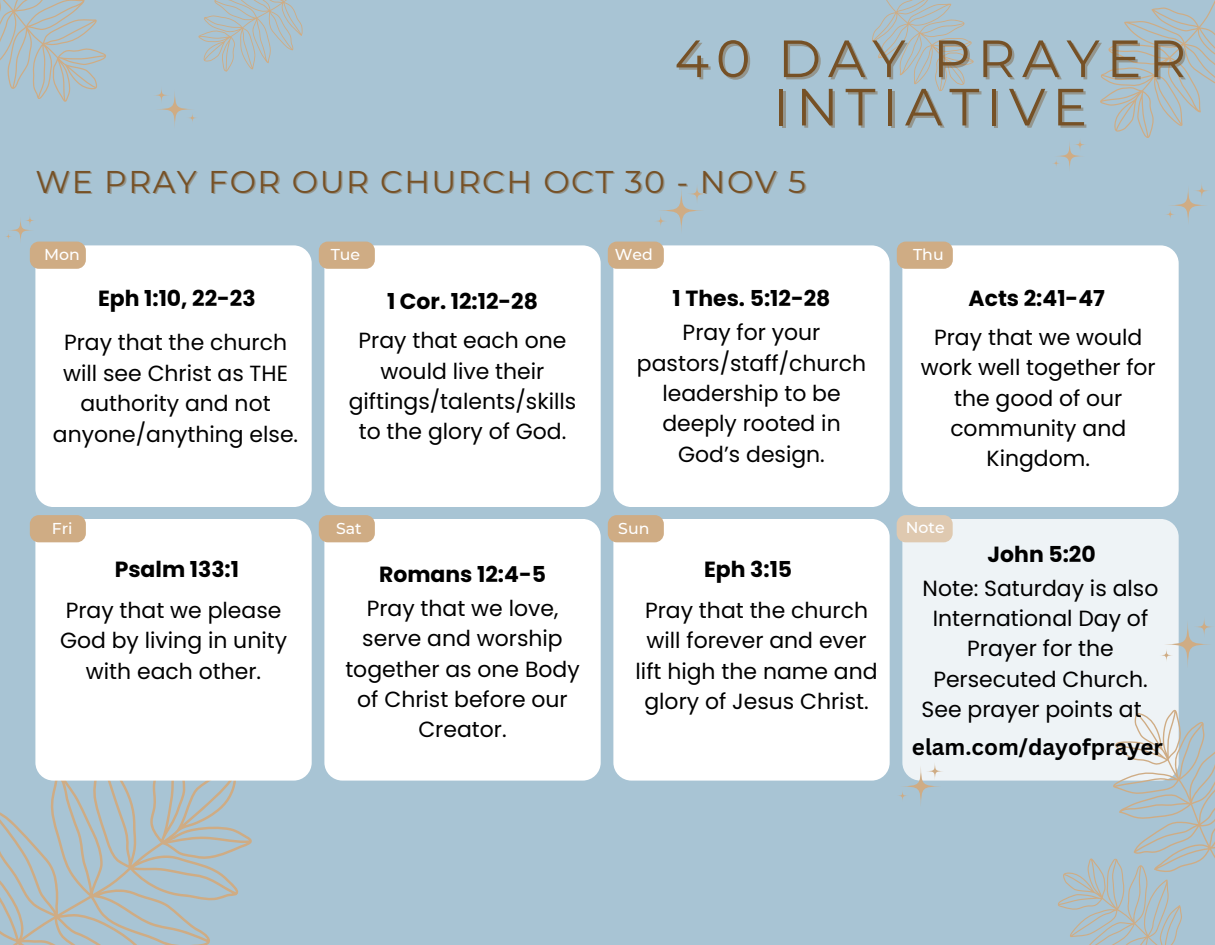
<style>
.page{position:relative;width:1215px;height:945px;background:#a8c4d4}
.page>*{position:absolute;margin:0;border:0;box-sizing:border-box;transform-origin:0 0}
.t1{font:52.35px/48.3px "Montserrat";letter-spacing:.13em;color:#765126;text-align:center}
.t2{font:31.35px "Montserrat";letter-spacing:.05em;color:#765126}
.t3{font:700 22.35px "Canva Sans";color:#000}
.t4{font:21.9px/30.3px "Poppins";color:#000;text-align:center}
.t5{font:700 21.9px "Poppins";color:#000}
.t6{font:500 15.75px "Montserrat";color:#fff}
</style>
<div class="page">
<svg style="left:0;top:0;width:106px;height:102px"></svg>
<svg style="left:1100px;top:0;width:115px;height:138px"></svg>
<svg style="left:198px;top:0;width:105px;height:72px"></svg>
<svg style="left:872px;top:0;width:102px;height:91px"></svg>
<div style="left:35px;top:245px;width:277px;height:262px;background:#fff;border-radius:18px"></div>
<div style="left:324px;top:245px;width:277px;height:262px;background:#fff;border-radius:18px"></div>
<div style="left:30px;top:242px;width:56px;height:27px;background:#cfac84;border-radius:9px"></div>
<div style="left:319px;top:242px;width:56px;height:27px;background:#cfac84;border-radius:9px"></div>
<svg style="left:0;top:781px;width:252px;height:164px"></svg>
<div style="left:35px;top:519px;width:277px;height:262px;background:#fff;border-radius:18px"></div>
<div style="left:324px;top:519px;width:277px;height:262px;background:#fff;border-radius:18px"></div>
<div style="left:613px;top:519px;width:277px;height:262px;background:#fff;border-radius:18px"></div>
<div style="left:30px;top:515px;width:56px;height:27px;background:#cfac84;border-radius:9px"></div>
<div style="left:319px;top:515px;width:56px;height:27px;background:#cfac84;border-radius:9px"></div>
<div style="left:613px;top:245px;width:277px;height:262px;background:#fff;border-radius:18px"></div>
<div style="left:608px;top:242px;width:56px;height:27px;background:#cfac84;border-radius:9px"></div>
<div style="left:608px;top:515px;width:56px;height:27px;background:#cfac84;border-radius:9px"></div>
<div style="left:902px;top:519px;width:277px;height:262px;background:#eef3f6;border-radius:18px"></div>
<div style="left:897px;top:515px;width:56px;height:27px;background:#dfc9b0;border-radius:9px"></div>
<div style="left:902px;top:245px;width:277px;height:262px;background:#fff;border-radius:18px"></div>
<div style="left:897px;top:242px;width:56px;height:27px;background:#cfac84;border-radius:9px"></div>
<svg style="left:658px;top:188px;width:46px;height:45px"></svg>
<svg style="left:654px;top:214px;width:13px;height:14px"></svg>
<svg style="left:687px;top:184px;width:20px;height:20px"></svg>
<svg style="left:7px;top:217px;width:27px;height:27px"></svg>
<svg style="left:4px;top:232px;width:8px;height:8px"></svg>
<svg style="left:24px;top:214px;width:12px;height:12px"></svg>
<svg style="left:1164px;top:620px;width:48px;height:48px"></svg>
<svg style="left:1160px;top:648px;width:13px;height:14px"></svg>
<svg style="left:1194px;top:616px;width:21px;height:21px"></svg>
<svg style="left:1047px;top:689px;width:168px;height:256px"></svg>
<svg style="left:155px;top:90px;width:39px;height:38px"></svg>
<svg style="left:187px;top:112px;width:11px;height:11px"></svg>
<svg style="left:153px;top:87px;width:17px;height:17px"></svg>
<svg style="left:1168px;top:185px;width:40px;height:40px"></svg>
<svg style="left:1164px;top:209px;width:12px;height:11px"></svg>
<svg style="left:1193px;top:182px;width:18px;height:17px"></svg>
<svg style="left:1055px;top:140px;width:30px;height:32px"></svg>
<svg style="left:1052px;top:159px;width:8px;height:9px"></svg>
<svg style="left:1073px;top:138px;width:14px;height:14px"></svg>
<svg style="left:900px;top:766px;width:41px;height:41px"></svg>
<svg style="left:897px;top:790px;width:11px;height:12px"></svg>
<svg style="left:926px;top:762px;width:18px;height:18px"></svg>
<p class="t1" style="left:674px;top:34px;width:513px">40 DAY PRAYER<br>INTIATIVE</p>
<p class="t2" style="left:35px;top:163px;width:772px">WE PRAY FOR OUR CHURCH OCT 30 - NOV 5</p>
<p class="t6" style="left:44px;top:245px;width:37px">Mon</p>
<p class="t6" style="left:913px;top:245px;width:32px">Thu</p>
<p class="t6" style="left:615px;top:245px;width:40px">Wed</p>
<p class="t6" style="left:331px;top:245px;width:31px">Tue</p>
<p class="t5" style="left:98px;top:283px;width:159px">Eph 1:10, 22-23</p>
<p class="t5" style="left:387px;top:286px;width:153px">1 Cor. 12:12-28</p>
<p class="t5" style="left:673px;top:283px;width:159px">1 Thes. 5:12-28</p>
<p class="t5" style="left:969px;top:283px;width:138px">Acts 2:41-47</p>
<p class="t4" style="left:53px;top:328px;width:247px">Pray that the church will see Christ as THE authority and not anyone/anything else.</p>
<p class="t6" style="left:52px;top:519px;width:22px">Fri</p>
<p class="t4" style="left:349px;top:325px;width:229px">Pray that each one would live their giftings/talents/skills to the glory of God.</p>
<p class="t4" style="left:637px;top:318px;width:231px">Pray for your pastors/staff/church leadership to be deeply rooted in<br>God’s design.</p>
<p class="t4" style="left:921px;top:322px;width:237px">Pray that we would work well together for the good of our community and<br>Kingdom.</p>
<p class="t6" style="left:336px;top:519px;width:27px">Sat</p>
<p class="t6" style="left:906px;top:518px;width:40px">Note</p>
<p class="t6" style="left:618px;top:518px;width:33px">Sun</p>
<p class="t5" style="left:115px;top:554px;width:126px">Psalm 133:1</p>
<p class="t5" style="left:704px;top:554px;width:90px">Eph 3:15</p>
<p class="t5" style="left:379px;top:559px;width:168px">Romans 12:4-5</p>
<p class="t4" style="left:345px;top:593px;width:236px">Pray that we love, serve and worship together as one Body of Christ before our<br>Creator.</p>
<p class="t4" style="left:60px;top:595px;width:229px">Pray that we please<br>God by living in unity with each other.</p>
<p class="t4" style="left:636px;top:595px;width:244px">Pray that the church will forever and ever lift high the name and glory of Jesus Christ.</p>
<p class="t5" style="left:988px;top:539px;width:110px">John 5:20</p>
<p class="t4" style="left:923px;top:573px;width:237px">Note: Saturday is also</p>
<p class="t4" style="left:933px;top:603px;width:217px">International Day of</p>
<p class="t4" style="left:967px;top:634px;width:148px">Prayer for the</p>
<p class="t4" style="left:933px;top:664px;width:216px">Persecuted Church.</p>
<p class="t4" style="left:922px;top:694px;width:222px">See prayer points at</p>
<p class="t3" style="left:912px;top:731px;width:252px">elam.com/dayofprayer</p>
</div>
